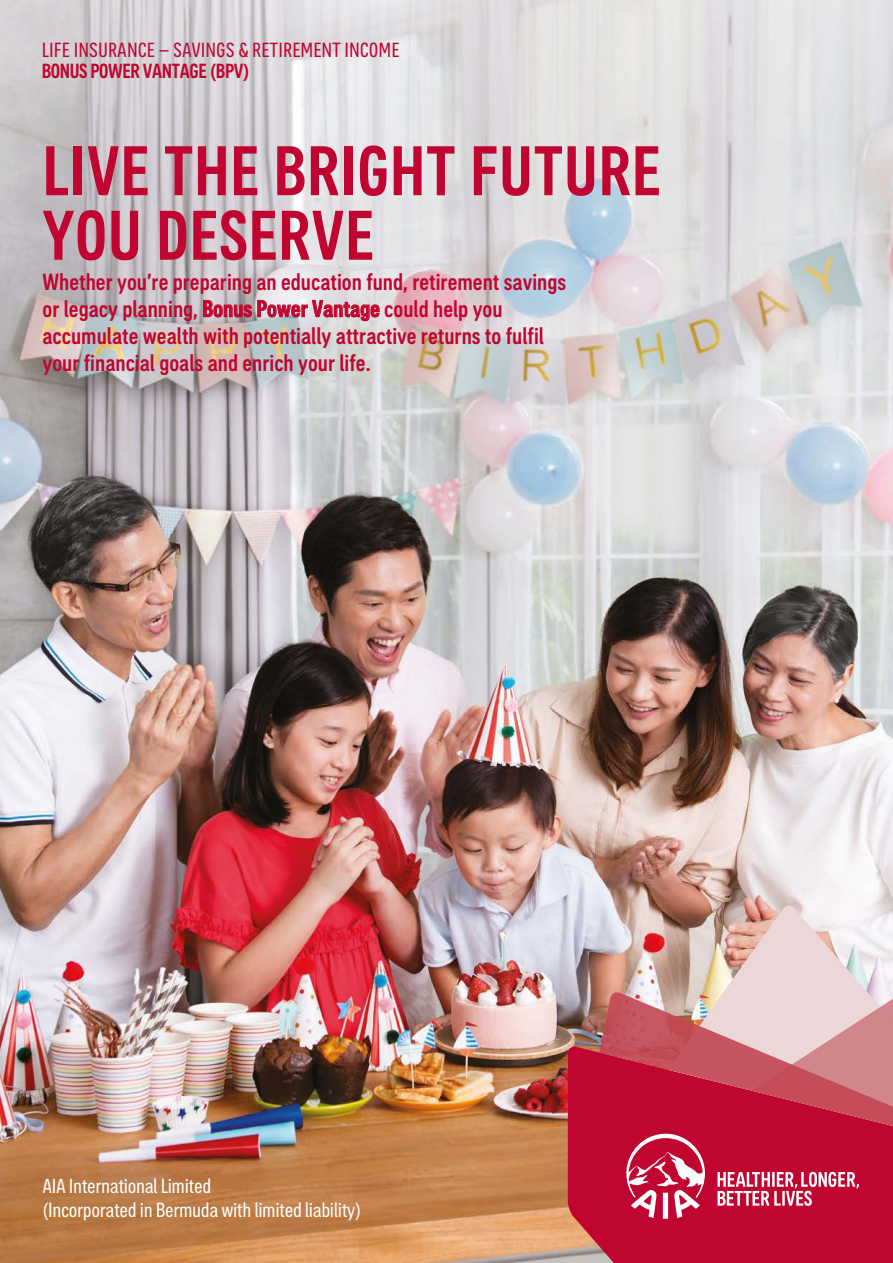
<style>
.page{position:relative;width:893px;height:1263px;background:#fff}
.page>*{position:absolute;margin:0;border:0;box-sizing:border-box;transform-origin:0 0}
.t1{font:500 condensed 72px/64.5px "AIA Everest";letter-spacing:.01em;color:#c00630}
.t2{font:500 condensed 24px/27px "AIA Everest";color:#c00630}
.t3{font:condensed 21px/24px "AIA Everest";letter-spacing:-.02em;color:#fff}
.t4{font:condensed 21px "AIA Everest";color:#c00630}
.t5{font:500 condensed 21px "AIA Everest";letter-spacing:-.02em;color:#c00630}
</style>
<div class="page">
<img style="left:0;top:0;width:893px;height:1263px">
<div style="left:568px;top:1046px;width:325px;height:217px;background:#c00630"></div>
<img style="left:668px;top:904px;width:225px;height:23px">
<svg style="left:599px;top:992px;width:27px;height:168px;fill:#c00630"></svg>
<svg style="left:626px;top:927px;width:267px;height:292px"></svg>
<img style="left:4px;top:95px;width:882px;height:225px">
<img style="left:4px;top:230px;width:619px;height:657px">
<svg style="left:203px;top:300px;width:177px;height:21px"></svg>
<p class="t4" style="left:42px;top:38px;width:359px">LIFE INSURANCE – SAVINGS &amp; RETIREMENT INCOME</p>
<p class="t5" style="left:42px;top:59px;width:209px">BONUS POWER VANTAGE (BPV)</p>
<h1 class="t1" style="left:43px;top:138px;width:620px">LIVE THE BRIGHT FUTURE<br>YOU DESERVE</h1>
<p class="t2" style="left:43px;top:268px;width:525px">Whether you’re preparing an education fund, retirement savings or legacy planning, Bonus Power Vantage could help you accumulate wealth with potentially attractive returns to fulfil your financial goals and enrich your life.</p>
<p class="t3" style="left:43px;top:1174px;width:320px">AIA International Limited<br>(Incorporated in Bermuda with limited liability)</p>
</div>
